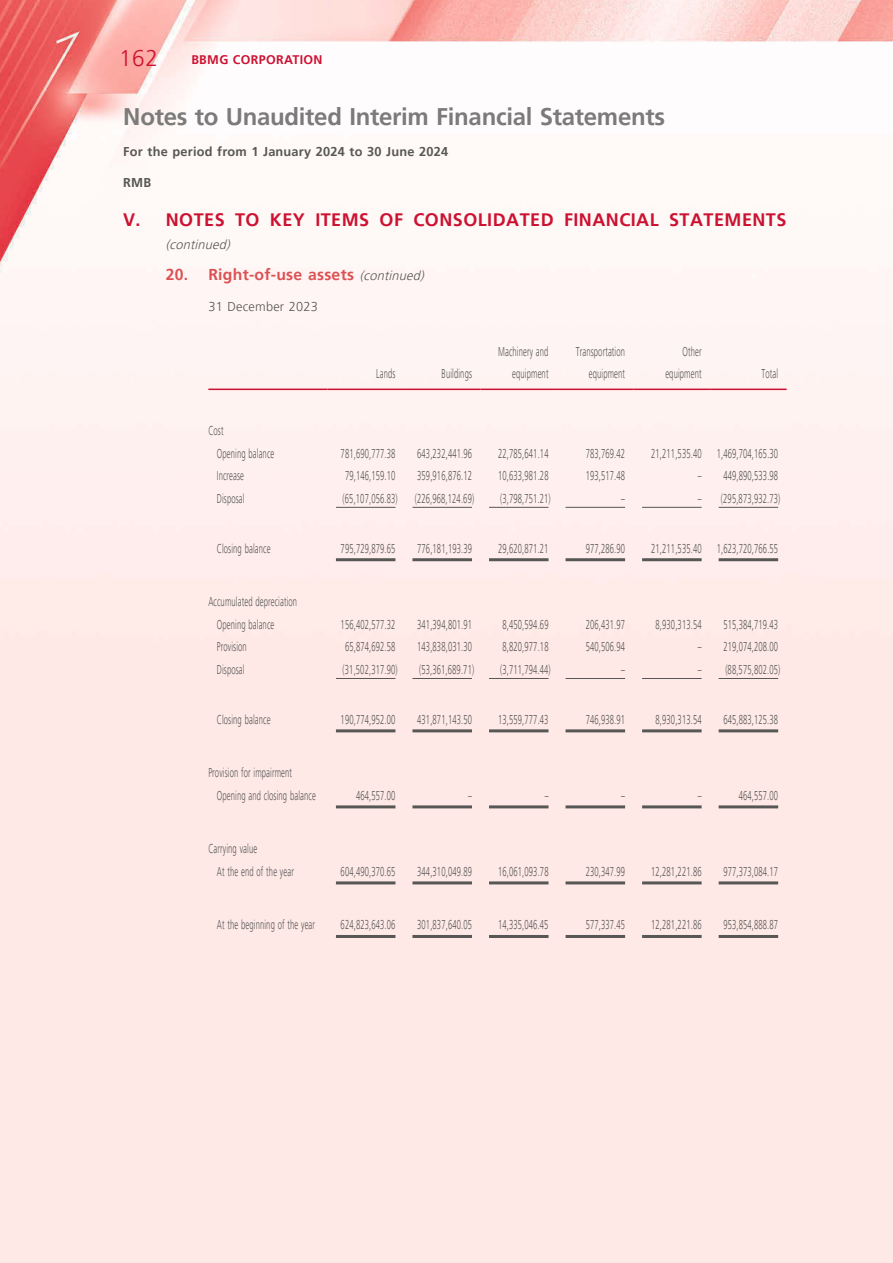
<style>
.page{position:relative;width:893px;height:1263px;background:#fff}
.page>*{position:absolute;margin:0;border:0;box-sizing:border-box;transform-origin:0 0}
.t1{font:700 24px "Frutiger LT Pro";letter-spacing:-.015em;color:#7c7b7b}
.t2{font:300 22.5px "Frutiger LT Pro";color:#cc1232}
.t3{font:700 18px "Frutiger LT Pro";letter-spacing:.025em;color:#cc1232}
.t4{font:700 15.75px "Frutiger LT Pro";letter-spacing:.015em;color:#dc5254}
.t5{font:300 12.75px/22.5px "Frutiger LT Pro";letter-spacing:.015em;color:#575756;scale:.6 1}
.t6{font:700 12.75px "Frutiger LT Pro";letter-spacing:.015em;color:#575756}
.t7{font:300 12.75px "Frutiger LT Pro";letter-spacing:.015em;color:#575756}
.t8{font:italic 300 12.75px "Frutiger LT Pro";color:#575756}
.t9{font:700 12.45px "Frutiger LT Pro";letter-spacing:.03em;color:#cc1232}
.s1{font-weight:300;font-style:italic;font-size:12.75px;color:#575756}
</style>
<div class="page">
<img style="left:0;top:0;width:893px;height:1263px">
<hr style="left:208px;top:389px;width:119px;height:1px;background:#cc1232">
<hr style="left:327px;top:389px;width:77px;height:1px;background:#cc1232">
<hr style="left:404px;top:389px;width:76px;height:1px;background:#cc1232">
<hr style="left:480px;top:389px;width:77px;height:1px;background:#cc1232">
<hr style="left:557px;top:389px;width:77px;height:1px;background:#cc1232">
<hr style="left:634px;top:389px;width:76px;height:1px;background:#cc1232">
<hr style="left:710px;top:389px;width:77px;height:1px;background:#cc1232">
<hr style="left:336px;top:507px;width:59px;height:1px;background:#575756">
<hr style="left:412px;top:507px;width:60px;height:1px;background:#575756">
<hr style="left:489px;top:507px;width:60px;height:1px;background:#575756">
<hr style="left:566px;top:507px;width:59px;height:1px;background:#575756">
<hr style="left:642px;top:507px;width:60px;height:1px;background:#575756">
<hr style="left:719px;top:507px;width:59px;height:1px;background:#575756">
<hr style="left:336px;top:558px;width:59px;height:3px;background:#575756">
<hr style="left:412px;top:558px;width:60px;height:3px;background:#575756">
<hr style="left:489px;top:558px;width:60px;height:3px;background:#575756">
<hr style="left:566px;top:558px;width:59px;height:3px;background:#575756">
<hr style="left:642px;top:558px;width:60px;height:3px;background:#575756">
<hr style="left:719px;top:558px;width:59px;height:3px;background:#575756">
<hr style="left:336px;top:678px;width:59px;height:1px;background:#575756">
<hr style="left:412px;top:678px;width:60px;height:1px;background:#575756">
<hr style="left:489px;top:678px;width:60px;height:1px;background:#575756">
<hr style="left:566px;top:678px;width:59px;height:1px;background:#575756">
<hr style="left:642px;top:678px;width:60px;height:1px;background:#575756">
<hr style="left:719px;top:678px;width:59px;height:1px;background:#575756">
<hr style="left:336px;top:729px;width:59px;height:3px;background:#575756">
<hr style="left:412px;top:729px;width:60px;height:3px;background:#575756">
<hr style="left:489px;top:729px;width:60px;height:3px;background:#575756">
<hr style="left:566px;top:729px;width:59px;height:3px;background:#575756">
<hr style="left:642px;top:729px;width:60px;height:3px;background:#575756">
<hr style="left:719px;top:729px;width:59px;height:3px;background:#575756">
<hr style="left:336px;top:805px;width:59px;height:3px;background:#575756">
<hr style="left:412px;top:805px;width:60px;height:3px;background:#575756">
<hr style="left:489px;top:805px;width:60px;height:3px;background:#575756">
<hr style="left:566px;top:805px;width:59px;height:3px;background:#575756">
<hr style="left:642px;top:805px;width:60px;height:3px;background:#575756">
<hr style="left:719px;top:805px;width:59px;height:3px;background:#575756">
<hr style="left:336px;top:881px;width:59px;height:3px;background:#575756">
<hr style="left:412px;top:881px;width:60px;height:3px;background:#575756">
<hr style="left:489px;top:881px;width:60px;height:3px;background:#575756">
<hr style="left:566px;top:881px;width:59px;height:3px;background:#575756">
<hr style="left:642px;top:881px;width:60px;height:3px;background:#575756">
<hr style="left:719px;top:881px;width:59px;height:3px;background:#575756">
<hr style="left:336px;top:935px;width:59px;height:3px;background:#575756">
<hr style="left:412px;top:935px;width:60px;height:3px;background:#575756">
<hr style="left:489px;top:935px;width:60px;height:3px;background:#575756">
<hr style="left:566px;top:935px;width:59px;height:3px;background:#575756">
<hr style="left:642px;top:935px;width:60px;height:3px;background:#575756">
<hr style="left:719px;top:935px;width:59px;height:3px;background:#575756">
<h2 class="t2" style="left:119px;top:45px;width:40px">162</h2>
<p class="t9" style="left:191px;top:52px;width:133px">BBMG CORPORATION</p>
<h1 class="t1" style="left:123px;top:102px;width:543px">Notes to Unaudited Interim Financial Statements</h1>
<p class="t6" style="left:123px;top:144px;width:326px">For the period from 1 January 2024 to 30 June 2024</p>
<p class="t6" style="left:123px;top:175px;width:30px">RMB</p>
<h3 class="t3" style="left:123px;top:209px;width:665px">V. NOTES TO KEY ITEMS OF CONSOLIDATED FINANCIAL STATEMENTS</h3>
<p class="t8" style="left:166px;top:237px;width:69px">(continued)</p>
<p class="t4" style="left:166px;top:265px;width:263px">20. Right-of-use assets <span class="s1">(continued)</span></p>
<p class="t7" style="left:208px;top:299px;width:111px">31 December 2023</p>
<p class="t5" style="left:217px;top:419px;width:97px;text-indent:-9px">Cost<br>Opening balance</p>
<p class="t5" style="left:376px;top:363px;width:34px">Lands</p>
<p class="t5" style="left:442px;top:363px;width:52px">Buildings</p>
<p class="t5" style="left:498px;top:340px;width:86px;text-align:right">Machinery and equipment</p>
<p class="t5" style="left:576px;top:340px;width:84px;text-align:right">Transportation equipment</p>
<p class="t5" style="left:665px;top:340px;width:62px;text-align:right">Other equipment</p>
<p class="t5" style="left:761px;top:363px;width:29px">Total</p>
<p class="t5" style="left:341px;top:442px;width:93px">781,690,777.38</p>
<p class="t5" style="left:417px;top:442px;width:93px">643,232,441.96</p>
<p class="t5" style="left:498px;top:442px;width:86px">22,785,641.14</p>
<p class="t5" style="left:586px;top:442px;width:67px">783,769.42</p>
<p class="t5" style="left:651px;top:442px;width:213px">21,211,535.40 1,469,704,165.30</p>
<p class="t5" style="left:217px;top:464px;width:47px">Increase</p>
<p class="t5" style="left:345px;top:464px;width:86px">79,146,159.10</p>
<p class="t5" style="left:417px;top:464px;width:93px">359,916,876.12</p>
<p class="t5" style="left:498px;top:464px;width:86px">10,633,981.28</p>
<p class="t5" style="left:586px;top:464px;width:67px">193,517.48</p>
<p class="t5" style="left:698px;top:464px;width:135px">– 449,890,533.98</p>
<p class="t5" style="left:217px;top:487px;width:48px">Disposal</p>
<p class="t5" style="left:343px;top:487px;width:93px">(65,107,056.83)</p>
<p class="t5" style="left:415px;top:487px;width:100px">(226,968,124.69)</p>
<p class="t5" style="left:500px;top:487px;width:86px">(3,798,751.21)</p>
<p class="t5" style="left:621px;top:487px;width:8px">–</p>
<p class="t5" style="left:698px;top:487px;width:139px">– (295,873,932.73)</p>
<p class="t5" style="left:217px;top:537px;width:91px">Closing balance</p>
<p class="t5" style="left:341px;top:537px;width:93px">795,729,879.65</p>
<p class="t5" style="left:417px;top:537px;width:93px">776,181,193.39</p>
<p class="t5" style="left:498px;top:537px;width:86px">29,620,871.21</p>
<p class="t5" style="left:586px;top:537px;width:67px">977,286.90</p>
<p class="t5" style="left:651px;top:537px;width:213px">21,211,535.40 1,623,720,766.55</p>
<p class="t5" style="left:217px;top:591px;width:135px;text-indent:-9px">Accumulated depreciation<br>Opening balance</p>
<p class="t5" style="left:341px;top:613px;width:93px">156,402,577.32</p>
<p class="t5" style="left:417px;top:613px;width:93px">341,394,801.91</p>
<p class="t5" style="left:502px;top:613px;width:78px">8,450,594.69</p>
<p class="t5" style="left:586px;top:613px;width:67px">206,431.97</p>
<p class="t5" style="left:656px;top:613px;width:78px">8,930,313.54</p>
<p class="t5" style="left:723px;top:613px;width:93px">515,384,719.43</p>
<p class="t5" style="left:217px;top:636px;width:51px">Provision</p>
<p class="t5" style="left:345px;top:636px;width:86px">65,874,692.58</p>
<p class="t5" style="left:417px;top:636px;width:93px">143,838,031.30</p>
<p class="t5" style="left:502px;top:636px;width:78px">8,820,977.18</p>
<p class="t5" style="left:586px;top:636px;width:67px">540,506.94</p>
<p class="t5" style="left:698px;top:636px;width:135px">– 219,074,208.00</p>
<p class="t5" style="left:217px;top:658px;width:48px">Disposal</p>
<p class="t5" style="left:343px;top:658px;width:93px">(31,502,317.90)</p>
<p class="t5" style="left:419px;top:658px;width:93px">(53,361,689.71)</p>
<p class="t5" style="left:500px;top:658px;width:86px">(3,711,794.44)</p>
<p class="t5" style="left:621px;top:658px;width:8px">–</p>
<p class="t5" style="left:698px;top:658px;width:139px">– (88,575,802.05)</p>
<p class="t5" style="left:217px;top:708px;width:91px">Closing balance</p>
<p class="t5" style="left:341px;top:708px;width:93px">190,774,952.00</p>
<p class="t5" style="left:417px;top:708px;width:93px">431,871,143.50</p>
<p class="t5" style="left:498px;top:708px;width:86px">13,559,777.43</p>
<p class="t5" style="left:586px;top:708px;width:67px">746,938.91</p>
<p class="t5" style="left:656px;top:708px;width:78px">8,930,313.54</p>
<p class="t5" style="left:723px;top:708px;width:93px">645,883,125.38</p>
<p class="t5" style="left:217px;top:762px;width:167px;text-indent:-9px">Provision for impairment<br>Opening and closing balance</p>
<p class="t5" style="left:217px;top:838px;width:130px;text-indent:-9px">Carrying value<br>At the end of the year</p>
<p class="t5" style="left:356px;top:784px;width:67px">464,557.00</p>
<p class="t5" style="left:468px;top:784px;width:8px">–</p>
<p class="t5" style="left:545px;top:784px;width:8px">–</p>
<p class="t5" style="left:621px;top:784px;width:8px">–</p>
<p class="t5" style="left:698px;top:784px;width:8px">–</p>
<p class="t5" style="left:739px;top:784px;width:67px">464,557.00</p>
<p class="t5" style="left:341px;top:860px;width:93px">604,490,370.65</p>
<p class="t5" style="left:417px;top:860px;width:93px">344,310,049.89</p>
<p class="t5" style="left:498px;top:860px;width:86px">16,061,093.78</p>
<p class="t5" style="left:586px;top:860px;width:67px">230,347.99</p>
<p class="t5" style="left:651px;top:860px;width:86px">12,281,221.86</p>
<p class="t5" style="left:723px;top:860px;width:93px">977,373,084.17</p>
<p class="t5" style="left:217px;top:914px;width:165px">At the beginning of the year</p>
<p class="t5" style="left:341px;top:914px;width:93px">624,823,643.06</p>
<p class="t5" style="left:417px;top:914px;width:93px">301,837,640.05</p>
<p class="t5" style="left:498px;top:914px;width:86px">14,335,046.45</p>
<p class="t5" style="left:586px;top:914px;width:67px">577,337.45</p>
<p class="t5" style="left:651px;top:914px;width:86px">12,281,221.86</p>
<p class="t5" style="left:723px;top:914px;width:93px">953,854,888.87</p>
</div>
